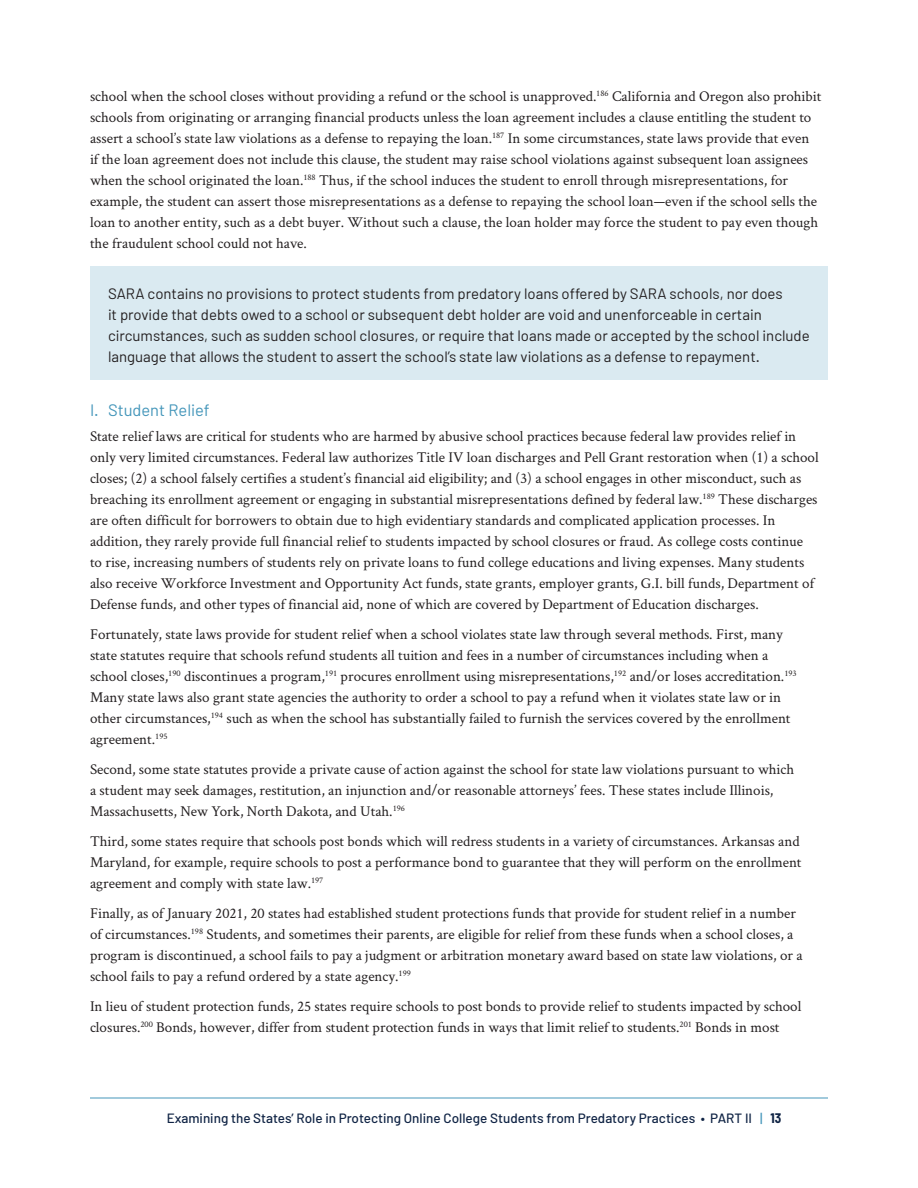
<style>
.page{position:relative;width:918px;height:1188px;background:#fff}
.page>*{position:absolute;margin:0;border:0;box-sizing:border-box;transform-origin:0 0}
.subsubhead{font:16.5px "Barlow";color:#4496ba}
.body_text{font:15px/21px "Crimson Text";color:#231f20}
.body_text_no_space{font:15px/21px "Crimson Text";color:#231f20}
.box_text{font:15px/21px "Barlow";color:#231f20}
.t1{font:500 13.5px "Barlow";color:#0f2344}
.s1{color:#4496ba}
.s2{font-weight:700;font-stretch:semi-condensed}
</style>
<div class="page">
<hr style="left:90px;top:1098px;width:738px;height:1px;background:#4496ba">
<div style="left:90px;top:266px;width:738px;height:114px;background:#daeaf1"></div>
<p class="body_text" style="left:90px;top:85px;width:733px">school when the school closes without providing a refund or the school is unapproved.<sup>186</sup> California and Oregon also prohibit schools from originating or arranging financial products unless the loan agreement includes a clause entitling the student to assert a school’s state law violations as a defense to repaying the loan.<sup>187</sup> In some circumstances, state laws provide that even if the loan agreement does not include this clause, the student may raise school violations against subsequent loan assignees when the school originated the loan.<sup>188</sup> Thus, if the school induces the student to enroll through misrepresentations, for example, the student can assert those misrepresentations as a defense to repaying the school loan—even if the school sells the loan to another entity, such as a debt buyer. Without such a clause, the loan holder may force the student to pay even though the fraudulent school could not have.</p>
<p class="box_text" style="left:108px;top:283px;width:703px">SARA contains no provisions to protect students from predatory loans offered by SARA schools, nor does<br>it provide that debts owed to a school or subsequent debt holder are void and unenforceable in certain circumstances, such as sudden school closures, or require that loans made or accepted by the school include language that allows the student to assert the school’s state law violations as a defense to repayment.</p>
<p class="subsubhead" style="left:90px;top:399px;width:121px">I. Student Relief</p>
<p class="body_text_no_space" style="left:90px;top:425px;width:730px">State relief laws are critical for students who are harmed by abusive school practices because federal law provides relief in only very limited circumstances. Federal law authorizes Title IV loan discharges and Pell Grant restoration when (1) a school closes; (2) a school falsely certifies a student’s financial aid eligibility; and (3) a school engages in other misconduct, such as breaching its enrollment agreement or engaging in substantial misrepresentations defined by federal law.<sup>189</sup> These discharges are often difficult for borrowers to obtain due to high evidentiary standards and complicated application processes. In addition, they rarely provide full financial relief to students impacted by school closures or fraud. As college costs continue to rise, increasing numbers of students rely on private loans to fund college educations and living expenses. Many students also receive Workforce Investment and Opportunity Act funds, state grants, employer grants, G.I. bill funds, Department of Defense funds, and other types of financial aid, none of which are covered by Department of Education discharges.</p>
<p class="body_text" style="left:90px;top:623px;width:708px">Fortunately, state laws provide for student relief when a school violates state law through several methods. First, many state statutes require that schools refund students all tuition and fees in a number of circumstances including when a school closes,<sup>190</sup> discontinues a program,<sup>191</sup> procures enrollment using misrepresentations,<sup>192</sup> and/or loses accreditation.<sup>193<br></sup>Many state laws also grant state agencies the authority to order a school to pay a refund when it violates state law or in other circumstances,<sup>194</sup> such as when the school has substantially failed to furnish the services covered by the enrollment agreement.<sup>195</sup></p>
<p class="body_text" style="left:90px;top:758px;width:706px">Second, some state statutes provide a private cause of action against the school for state law violations pursuant to which a student may seek damages, restitution, an injunction and/or reasonable attorneys’ fees. These states include Illinois,<br>Massachusetts, New York, North Dakota, and Utah.<sup>196</sup></p>
<p class="body_text" style="left:90px;top:830px;width:713px">Third, some states require that schools post bonds which will redress students in a variety of circumstances. Arkansas and<br>Maryland, for example, require schools to post a performance bond to guarantee that they will perform on the enrollment agreement and comply with state law.<sup>197</sup></p>
<p class="body_text" style="left:90px;top:902px;width:714px">Finally, as of January 2021, 20 states had established student protections funds that provide for student relief in a number of circumstances.<sup>198</sup> Students, and sometimes their parents, are eligible for relief from these funds when a school closes, a program is discontinued, a school fails to pay a judgment or arbitration monetary award based on state law violations, or a school fails to pay a refund ordered by a state agency.<sup>199</sup></p>
<p class="body_text" style="left:90px;top:995px;width:713px">In lieu of student protection funds, 25 states require schools to post bonds to provide relief to students impacted by school closures.<sup>200</sup> Bonds, however, differ from student protection funds in ways that limit relief to students.<sup>201</sup> Bonds in most</p>
<p class="t1" style="left:167px;top:1110px;width:616px">Examining the States’ Role in Protecting Online College Students from Predatory Practices • PART II <span class="s1">|</span> <span class="s2">13</span></p>
</div>
